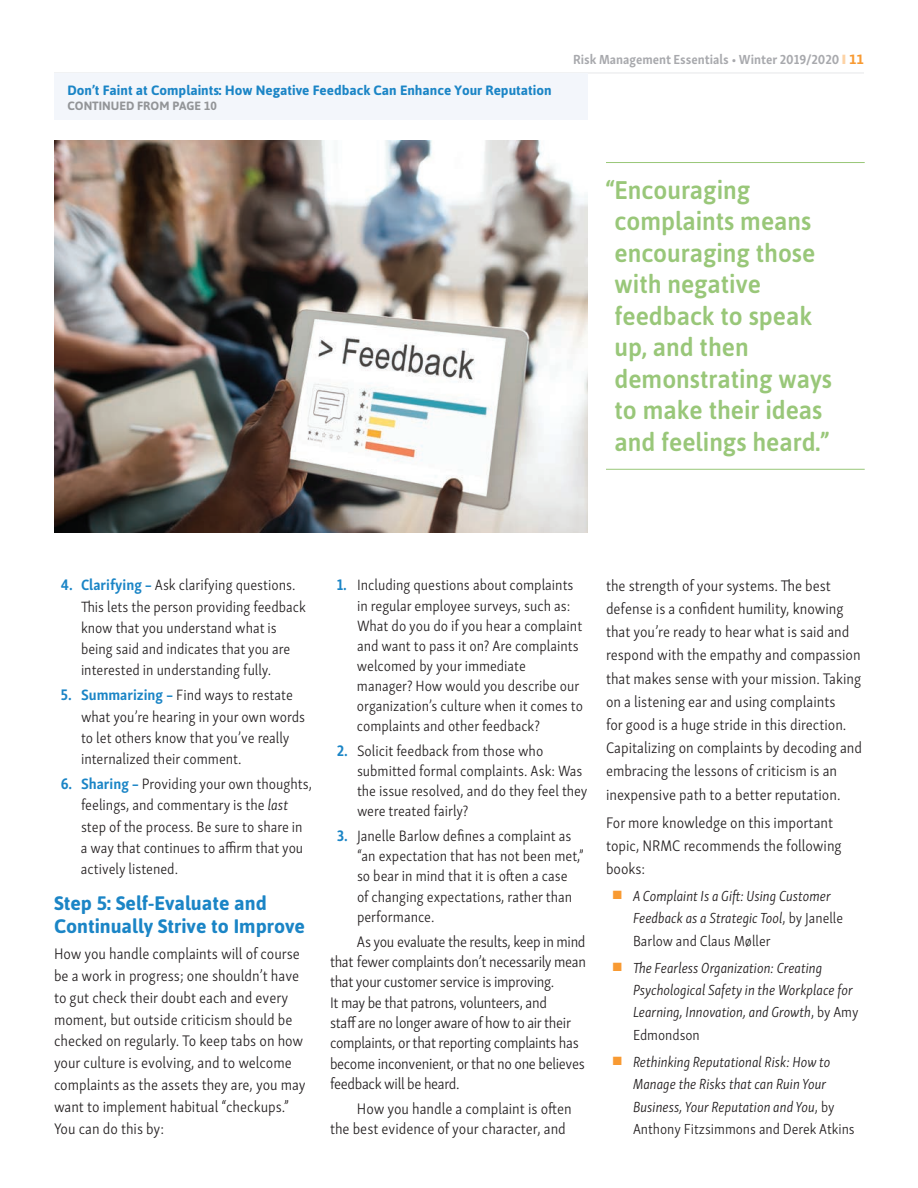
<style>
.page{position:relative;width:918px;height:1188px;background:#fff}
.page>*{position:absolute;margin:0;border:0;box-sizing:border-box;transform-origin:0 0}
.t1{font:500 25.5px/31.5px "Asap";color:#99c779;scale:.96 1}
.t2{font:700 19.5px/22.6px "Asap";color:#1b85c6}
.t3{font:300 15.75px/23.2px "Skolar Sans Latn Cn";color:#231f20}
.t4{font:300 15.75px/20.4px "Skolar Sans Latn Cn";letter-spacing:-.02em;color:#231f20}
.t5{font:300 15.3px/21.1px "Skolar Sans Latn Cn";color:#231f20}
.t6{font:italic 300 15px/22.5px "Skolar Sans Latn Cn";color:#231f20}
.t7{font:700 13.5px "Asap";color:#1b85c6}
.t8{font:700 13.5px "Skolar Sans Latn Cn";color:#a8a9ad}
.t9{font:700 12px "Asap";color:#939598}
.s1{color:#fdd3a6}
.s2{font-family:"Asap";color:#f89a32}
.s3{font-weight:700;font-size:15.75px;color:#1b85c6}
.s4{font-weight:700;color:#1b85c6}
.s5{font-style:italic}
.s6{color:#f89a32}
.s7{font-style:normal}
</style>
<div class="page">
<hr style="left:54px;top:73px;width:810px;height:1px;background:#e6e7e9">
<div style="left:54px;top:73px;width:534px;height:47px;background:#f3f6fb"></div>
<hr style="left:606px;top:162px;width:259px;height:1px;background:#99c779">
<hr style="left:606px;top:469px;width:259px;height:1px;background:#99c779">
<img style="left:54px;top:140px;width:534px;height:392px">
<p class="t7" style="left:68px;top:83px;width:486px">Don’t Faint at Complaints: How Negative Feedback Can Enhance Your Reputation</p>
<p class="t9" style="left:68px;top:99px;width:151px">CONTINUED FROM PAGE 10</p>
<p class="t8" style="left:573px;top:49px;width:292px">Risk Management Essentials • Winter 2019/2020 <span class="s1">❙</span> <span class="s2">11</span></p>
<h1 class="t1" style="left:615px;top:173px;width:228px;text-indent:-9px">“Encouraging complaints means encouraging those with negative feedback to speak up, and then demonstrating ways to make their ideas and feelings heard.”</h1>
<p class="t5" style="left:81px;top:574px;width:226px;text-indent:-20px"><span class="s3">4.</span> <span class="s4">Clarifying –</span> Ask clarifying questions.<br>This lets the person providing feedback know that you understand what is being said and indicates that you are interested in understanding fully.</p>
<p class="t5" style="left:81px;top:684px;width:226px;text-indent:-20px"><span class="s3">5.</span> <span class="s4">Summarizing –</span> Find ways to restate what you’re hearing in your own words to let others know that you’ve really internalized their comment.</p>
<p class="t5" style="left:81px;top:773px;width:232px;text-indent:-20px"><span class="s3">6.</span> <span class="s4">Sharing –</span> Providing your own thoughts, feelings, and commentary is the <span class="s5">last </span>step of the process. Be sure to share in a way that continues to affirm that you actively listened.</p>
<p class="t2" style="left:54px;top:892px;width:253px">Step 5: Self-Evaluate and<br>Continually Strive to Improve</p>
<p class="t3" style="left:54px;top:942px;width:253px;line-height:21.9px">How you handle complaints will of course be a work in progress; one shouldn’t have to gut check their doubt each and every moment, but outside criticism should be checked on regularly. To keep tabs on how your culture is evolving, and to welcome complaints as the assets they are, you may want to implement habitual “checkups.” You can do this by:</p>
<p class="t5" style="left:357px;top:574px;width:228px;line-height:20.1px;text-indent:-20px"><span class="s3">1.</span> Including questions about complaints in regular employee surveys, such as:<br>What do you do if you hear a complaint and want to pass it on? Are complaints welcomed by your immediate manager? How would you describe our organization’s culture when it comes to complaints and other feedback?</p>
<p class="t5" style="left:357px;top:739px;width:232px;line-height:20.1px;text-indent:-20px"><span class="s3">2.</span> Solicit feedback from those who submitted formal complaints. Ask: Was the issue resolved, and do they feel they were treated fairly?</p>
<p class="t5" style="left:357px;top:824px;width:229px;line-height:20.4px;text-indent:-20px"><span class="s3">3.</span> Janelle Barlow defines a complaint as “an expectation that has not been met,” so bear in mind that it is often a case<br>of changing expectations, rather than performance.</p>
<p class="t4" style="left:330px;top:930px;width:258px;text-indent:27px">As you evaluate the results, keep in mind that fewer complaints don’t necessarily mean that your customer service is improving.<br>It may be that patrons, volunteers, and<br>staff are no longer aware of how to air their complaints, or that reporting complaints has become inconvenient, or that no one believes feedback will be heard.</p>
<p class="t3" style="left:330px;top:1097px;width:243px;line-height:20.4px;text-indent:27px">How you handle a complaint is often the best evidence of your character, and</p>
<p class="t3" style="left:606px;top:573px;width:258px">the strength of your systems. The best defense is a confident humility, knowing that you’re ready to hear what is said and respond with the empathy and compassion that makes sense with your mission. Taking on a listening ear and using complaints<br>for good is a huge stride in this direction.<br>Capitalizing on complaints by decoding and embracing the lessons of criticism is an inexpensive path to a better reputation.</p>
<p class="t3" style="left:606px;top:810px;width:237px">For more knowledge on this important topic, NRMC recommends the following books:</p>
<p class="t6" style="left:633px;top:884px;width:212px;text-indent:-20px"><span class="s6">■</span> A Complaint Is a Gift: Using Customer<br>Feedback as a Strategic Tool<span class="s7">, by Janelle<br>Barlow and Claus Møller</span></p>
<p class="t6" style="left:633px;top:955px;width:227px;text-indent:-20px"><span class="s6">■</span> The Fearless Organization: Creating Psychological Safety in the Workplace for Learning, Innovation, and Growth<span class="s7">, by Amy Edmondson</span></p>
<p class="t6" style="left:633px;top:1049px;width:223px;text-indent:-20px"><span class="s6">■</span> Rethinking Reputational Risk: How to Manage the Risks that can Ruin Your Business, Your Reputation and You<span class="s7">, by Anthony Fitzsimmons and Derek Atkins</span></p>
</div>
